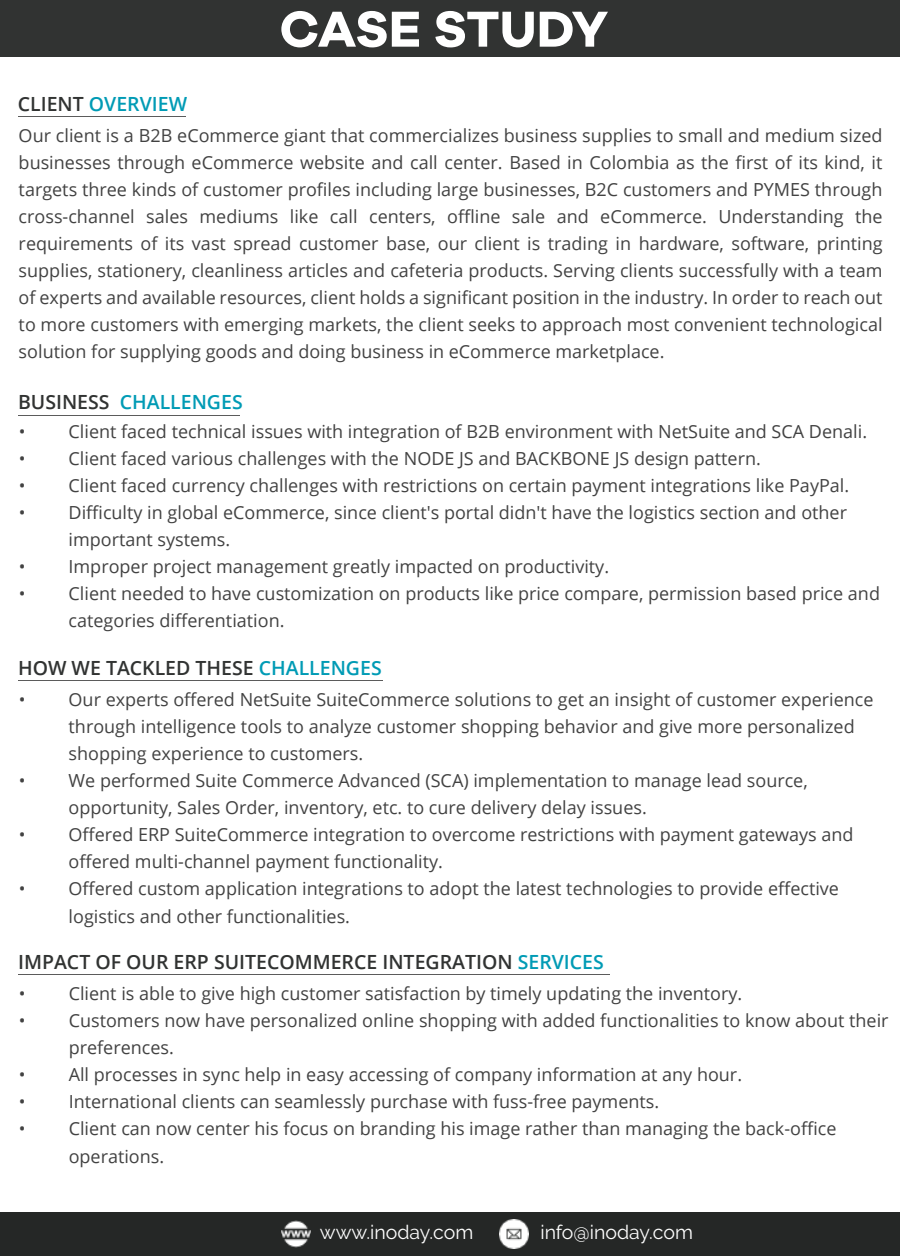
<style>
.page{position:relative;width:900px;height:1256px;background:#fff}
.page>*{position:absolute;margin:0;border:0;box-sizing:border-box;transform-origin:0 0}
.t1{font:700 52.05px "Galano Grotesque DEMO";letter-spacing:-.015em;color:#fff}
.t2{font:600 19.5px "Open Sans";color:#313332}
.t3{font:600 19.5px "Open Sans";color:#009bb5}
.t4{font:19.5px "Raleway";color:#fff}
.t5{font:18px/27px "Open Sans";color:#424242}
.s1{color:#313332}
.s2{color:#009bb5}
</style>
<div class="page">
<div style="left:0;top:0;width:900px;height:57px;background:#313332"></div>
<div style="left:0;top:1211px;width:900px;height:44px;background:#252726"></div>
<hr style="left:18px;top:116px;width:168px;height:1px;background:#5b5b5b">
<hr style="left:18px;top:415px;width:222px;height:1px;background:#5b5b5b">
<hr style="left:18px;top:680px;width:364px;height:1px;background:#5b5b5b">
<hr style="left:18px;top:974px;width:591px;height:1px;background:#5b5b5b">
<img style="left:500px;top:1219px;width:29px;height:29px">
<img style="left:281px;top:1220px;width:29px;height:28px">
<p class="t3" style="left:18px;top:91px;width:171px"><span class="s1">CLIENT</span> OVERVIEW</p>
<h1 class="t1" style="left:280px;top:7px;width:330px">CASE STUDY</h1>
<p class="t5" style="left:19px;top:121px;width:865px;text-align:justify">Our client is a B2B eCommerce giant that commercializes business supplies to small and medium sized businesses through eCommerce website and call center. Based in Colombia as the first of its kind, it targets three kinds of customer profiles including large businesses, B2C customers and PYMES through cross-channel sales mediums like call centers, offline sale and eCommerce. Understanding the requirements of its vast spread customer base, our client is trading in hardware, software, printing supplies, stationery, cleanliness articles and cafeteria products. Serving clients successfully with a team of experts and available resources, client holds a significant position in the industry. In order to reach out to more customers with emerging markets, the client seeks to approach most convenient technological solution for supplying goods and doing business in eCommerce marketplace.</p>
<p class="t3" style="left:18px;top:388px;width:226px"><span class="s1">BUSINESS</span> CHALLENGES</p>
<p class="t5" style="left:19px;top:417px;width:850px">• Client faced technical issues with integration of B2B environment with NetSuite and SCA Denali.</p>
<p class="t5" style="left:19px;top:444px;width:744px">• Client faced various challenges with the NODE JS and BACKBONE JS design pattern.</p>
<p class="t5" style="left:19px;top:471px;width:832px">• Client faced currency challenges with restrictions on certain payment integrations like PayPal.</p>
<p class="t5" style="left:69px;top:498px;width:780px;text-indent:-50px">• Difficulty in global eCommerce, since client's portal didn't have the logistics section and other important systems.</p>
<p class="t5" style="left:19px;top:552px;width:592px">• Improper project management greatly impacted on productivity.</p>
<p class="t5" style="left:69px;top:579px;width:813px;text-indent:-50px">• Client needed to have customization on products like price compare, permission based price and categories differentiation.</p>
<p class="t2" style="left:18px;top:654px;width:365px">HOW WE TACKLED THESE <span class="s2">CHALLENGES</span></p>
<p class="t5" style="left:69px;top:685px;width:806px;text-indent:-50px">• Our experts offered NetSuite SuiteCommerce solutions to get an insight of customer experience through intelligence tools to analyze customer shopping behavior and give more personalized shopping experience to customers.</p>
<p class="t5" style="left:69px;top:766px;width:741px;text-indent:-50px">• We performed Suite Commerce Advanced (SCA) implementation to manage lead source, opportunity, Sales Order, inventory, etc. to cure delivery delay issues.</p>
<p class="t5" style="left:69px;top:820px;width:786px;text-indent:-50px">• Offered ERP SuiteCommerce integration to overcome restrictions with payment gateways and offered multi-channel payment functionality.</p>
<p class="t5" style="left:69px;top:874px;width:772px;text-indent:-50px">• Offered custom application integrations to adopt the latest technologies to provide effective logistics and other functionalities.</p>
<p class="t2" style="left:18px;top:948px;width:587px">IMPACT OF OUR ERP SUITECOMMERCE INTEGRATION <span class="s2">SERVICES</span></p>
<p class="t5" style="left:19px;top:979px;width:725px">• Client is able to give high customer satisfaction by timely updating the inventory.</p>
<p class="t5" style="left:69px;top:1006px;width:821px;text-indent:-50px">• Customers now have personalized online shopping with added functionalities to know about their preferences.</p>
<p class="t5" style="left:19px;top:1060px;width:725px">• All processes in sync help in easy accessing of company information at any hour.</p>
<p class="t5" style="left:19px;top:1087px;width:642px">• International clients can seamlessly purchase with fuss-free payments.</p>
<p class="t5" style="left:69px;top:1114px;width:769px;text-indent:-50px">• Client can now center his focus on branding his image rather than managing the back-office operations.</p>
<p class="t4" style="left:320px;top:1220px;width:155px">www.inoday.com</p>
<p class="t4" style="left:540px;top:1220px;width:154px">info@inoday.com</p>
</div>
